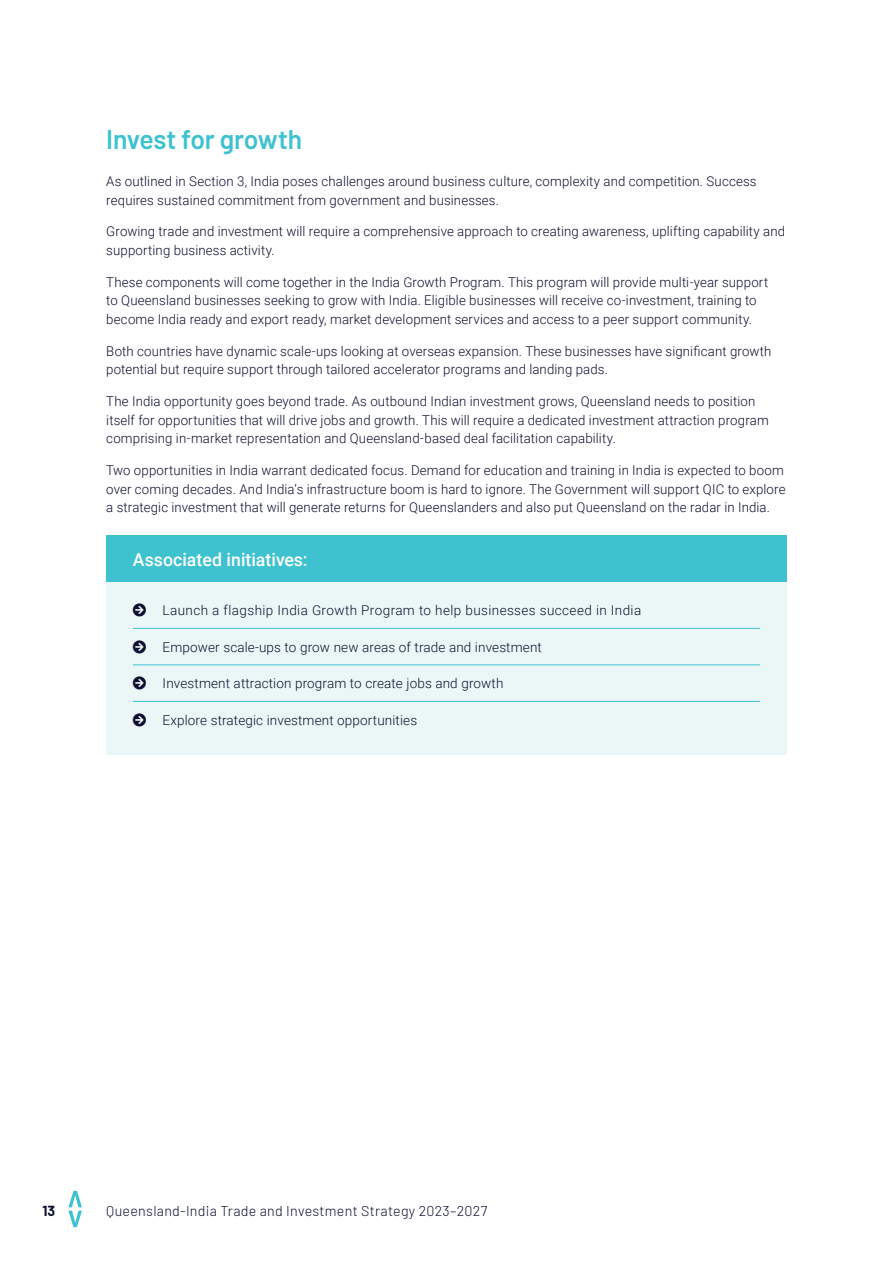
<style>
.page{position:relative;width:893px;height:1263px;background:#fff}
.page>*{position:absolute;margin:0;border:0;box-sizing:border-box;transform-origin:0 0}
.H2_-_Aqua{font:600 27px "Barlow";letter-spacing:-.01em;color:#3ec2cf}
.Body_copy{font:500 18px "Roboto";letter-spacing:.005em;color:#fff}
.t1{font:300 14.25px "Barlow";letter-spacing:.02em;color:#0e1031}
.t2{font:700 14.25px "Barlow";color:#0e1031}
.Body_copy-2{font:300 13.5px/18.8px "Roboto";letter-spacing:.01em;color:#0e1031}
.Body_copy-3{font:300 13.5px "Roboto";letter-spacing:.03em;color:#0e1031}
</style>
<div class="page">
<div style="left:106px;top:582px;width:681px;height:172px;background:#ebf7f7"></div>
<div style="left:106px;top:535px;width:681px;height:47px;background:#3ec2cf"></div>
<hr style="left:133px;top:628px;width:627px;height:1px;background:#3ec2cf">
<hr style="left:133px;top:664px;width:627px;height:1px;background:#3ec2cf">
<hr style="left:133px;top:701px;width:627px;height:1px;background:#3ec2cf">
<svg style="left:68px;top:1191px;width:14px;height:36px"></svg>
<p class="H2_-_Aqua" style="left:106px;top:119px;width:197px">Invest for growth</p>
<p class="Body_copy-2" style="left:106px;top:171px;width:652px">As outlined in Section 3, India poses challenges around business culture, complexity and competition. Success requires sustained commitment from government and businesses.</p>
<p class="Body_copy-2" style="left:106px;top:222px;width:680px">Growing trade and investment will require a comprehensive approach to creating awareness, uplifting capability and supporting business activity.</p>
<p class="Body_copy-2" style="left:106px;top:272px;width:663px">These components will come together in the India Growth Program. This program will provide multi-year support to Queensland businesses seeking to grow with India. Eligible businesses will receive co-investment, training to become India ready and export ready, market development services and access to a peer support community.</p>
<p class="Body_copy-2" style="left:106px;top:341px;width:667px">Both countries have dynamic scale-ups looking at overseas expansion. These businesses have significant growth potential but require support through tailored accelerator programs and landing pads.</p>
<p class="Body_copy-2" style="left:106px;top:391px;width:664px">The India opportunity goes beyond trade. As outbound Indian investment grows, Queensland needs to position itself for opportunities that will drive jobs and growth. This will require a dedicated investment attraction program comprising in-market representation and Queensland-based deal facilitation capability.</p>
<p class="Body_copy-2" style="left:106px;top:460px;width:681px">Two opportunities in India warrant dedicated focus. Demand for education and training in India is expected to boom over coming decades. And India’s infrastructure boom is hard to ignore. The Government will support QIC to explore a strategic investment that will generate returns for Queenslanders and also put Queensland on the radar in India.</p>
<p class="Body_copy" style="left:133px;top:547px;width:176px">Associated initiatives:</p>
<p class="Body_copy-3" style="left:163px;top:601px;width:480px">Launch a flagship India Growth Program to help businesses succeed in India</p>
<p class="Body_copy-2" style="left:163px;top:637px;width:381px">Empower scale-ups to grow new areas of trade and investment</p>
<p class="Body_copy-2" style="left:163px;top:674px;width:342px">Investment attraction program to create jobs and growth</p>
<p class="Body_copy-2" style="left:163px;top:710px;width:256px">Explore strategic investment opportunities</p>
<p class="t2" style="left:43px;top:1200px;width:14px">13</p>
<p class="t1" style="left:106px;top:1201px;width:383px">Queensland-India Trade and Investment Strategy 2023–2027</p>
</div>
